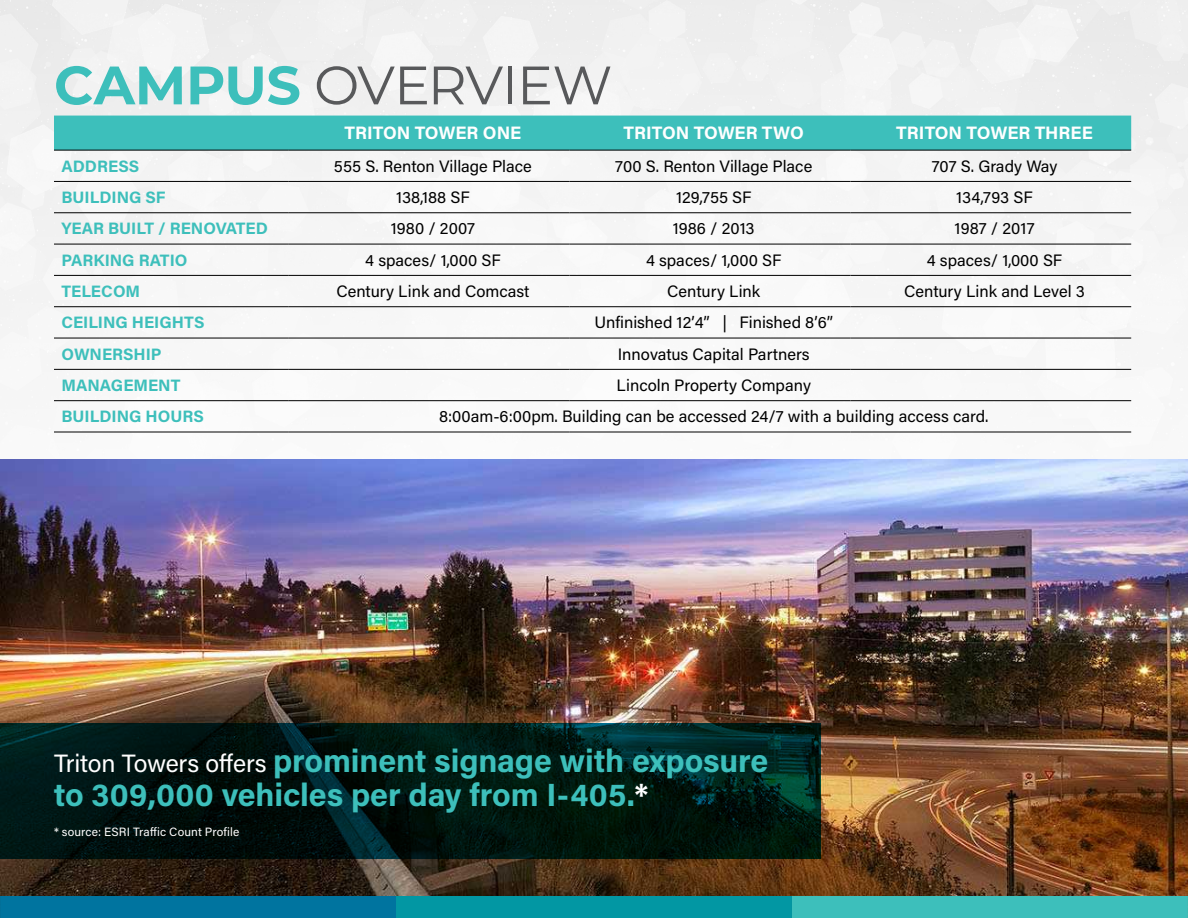
<style>
.page{position:relative;width:1188px;height:918px;background:#fff}
.page>*{position:absolute;margin:0;border:0;box-sizing:border-box;transform-origin:0 0}
.t1{font:54px "Montserrat";letter-spacing:-.025em;color:#58595b}
.t2{font:700 32.1px/33.9px "Acumin Pro";letter-spacing:-.005em;color:#3dbfbb}
.t3{font:700 18px "Acumin Pro";color:#fff}
.t4{font:16.5px "Acumin Pro";color:#000}
.t5{font:700 16.5px "Acumin Pro";color:#3dbfbb}
.t6{font:12px "Acumin Pro";letter-spacing:.01em;color:#fff}
.s1{font-weight:700;color:#3dbfbb}
.s2{font-weight:400;font-size:25.05px;color:#fff}
.s3{color:#fff}
</style>
<div class="page">
<img style="left:0;top:459px;width:1188px;height:437px">
<svg style="left:0;top:724px;width:821px;height:135px;background:#001814"></svg>
<div style="left:54px;top:116px;width:1077px;height:34px;background:#3dbfbb"></div>
<hr style="left:54px;top:150px;width:235px;height:1px;background:#000">
<hr style="left:289px;top:150px;width:281px;height:1px;background:#000">
<hr style="left:570px;top:150px;width:280px;height:1px;background:#000">
<hr style="left:850px;top:150px;width:281px;height:1px;background:#000">
<hr style="left:54px;top:181px;width:235px;height:1px;background:#000">
<hr style="left:289px;top:181px;width:281px;height:1px;background:#000">
<hr style="left:570px;top:181px;width:280px;height:1px;background:#000">
<hr style="left:850px;top:181px;width:281px;height:1px;background:#000">
<hr style="left:54px;top:212px;width:235px;height:1px;background:#000">
<hr style="left:289px;top:212px;width:281px;height:1px;background:#000">
<hr style="left:570px;top:212px;width:280px;height:1px;background:#000">
<hr style="left:850px;top:212px;width:281px;height:1px;background:#000">
<hr style="left:54px;top:244px;width:235px;height:1px;background:#000">
<hr style="left:289px;top:244px;width:281px;height:1px;background:#000">
<hr style="left:570px;top:244px;width:280px;height:1px;background:#000">
<hr style="left:850px;top:244px;width:281px;height:1px;background:#000">
<hr style="left:54px;top:275px;width:235px;height:1px;background:#000">
<hr style="left:289px;top:275px;width:281px;height:1px;background:#000">
<hr style="left:570px;top:275px;width:280px;height:1px;background:#000">
<hr style="left:850px;top:275px;width:281px;height:1px;background:#000">
<hr style="left:54px;top:306px;width:235px;height:1px;background:#000">
<hr style="left:289px;top:306px;width:281px;height:1px;background:#000">
<hr style="left:570px;top:306px;width:280px;height:1px;background:#000">
<hr style="left:850px;top:306px;width:281px;height:1px;background:#000">
<hr style="left:54px;top:338px;width:235px;height:1px;background:#000">
<hr style="left:289px;top:338px;width:281px;height:1px;background:#000">
<hr style="left:570px;top:338px;width:280px;height:1px;background:#000">
<hr style="left:850px;top:338px;width:281px;height:1px;background:#000">
<hr style="left:54px;top:369px;width:235px;height:1px;background:#000">
<hr style="left:289px;top:369px;width:281px;height:1px;background:#000">
<hr style="left:570px;top:369px;width:280px;height:1px;background:#000">
<hr style="left:850px;top:369px;width:281px;height:1px;background:#000">
<hr style="left:54px;top:400px;width:235px;height:1px;background:#000">
<hr style="left:289px;top:400px;width:281px;height:1px;background:#000">
<hr style="left:570px;top:400px;width:280px;height:1px;background:#000">
<hr style="left:850px;top:400px;width:281px;height:1px;background:#000">
<hr style="left:54px;top:432px;width:235px;height:1px;background:#000">
<hr style="left:289px;top:432px;width:281px;height:1px;background:#000">
<hr style="left:570px;top:432px;width:280px;height:1px;background:#000">
<hr style="left:850px;top:432px;width:281px;height:1px;background:#000">
<div style="left:0;top:896px;width:396px;height:22px;background:#00749f"></div>
<div style="left:792px;top:896px;width:396px;height:22px;background:#3dbfbb"></div>
<div style="left:396px;top:896px;width:396px;height:22px;background:#0297a3"></div>
<h1 class="t1" style="left:54px;top:48px;width:560px"><span class="s1">CAMPUS</span> OVERVIEW</h1>
<p class="t3" style="left:344px;top:121px;width:178px">TRITON TOWER ONE</p>
<p class="t3" style="left:624px;top:121px;width:182px">TRITON TOWER TWO</p>
<p class="t3" style="left:896px;top:121px;width:198px">TRITON TOWER THREE</p>
<p class="t5" style="left:61px;top:154px;width:79px">ADDRESS</p>
<p class="t4" style="left:334px;top:155px;width:199px">555 S. Renton Village Place</p>
<p class="t4" style="left:615px;top:155px;width:199px">700 S. Renton Village Place</p>
<p class="t4" style="left:932px;top:155px;width:127px">707 S. Grady Way</p>
<p class="t5" style="left:61px;top:186px;width:106px">BUILDING SF</p>
<p class="t4" style="left:396px;top:186px;width:75px">138,188 SF</p>
<p class="t4" style="left:676px;top:186px;width:77px">129,755 SF</p>
<p class="t4" style="left:956px;top:186px;width:78px">134,793 SF</p>
<p class="t5" style="left:61px;top:217px;width:208px">YEAR BUILT / RENOVATED</p>
<p class="t4" style="left:391px;top:217px;width:86px">1980 / 2007</p>
<p class="t4" style="left:673px;top:217px;width:83px">1986 / 2013</p>
<p class="t4" style="left:955px;top:217px;width:81px">1987 / 2017</p>
<p class="t5" style="left:62px;top:248px;width:127px">PARKING RATIO</p>
<p class="t4" style="left:365px;top:249px;width:137px">4 spaces/ 1,000 SF</p>
<p class="t4" style="left:646px;top:249px;width:137px">4 spaces/ 1,000 SF</p>
<p class="t4" style="left:927px;top:249px;width:137px">4 spaces/ 1,000 SF</p>
<p class="t5" style="left:62px;top:280px;width:80px">TELECOM</p>
<p class="t4" style="left:336px;top:280px;width:195px">Century Link and Comcast</p>
<p class="t4" style="left:667px;top:280px;width:94px">Century Link</p>
<p class="t4" style="left:904px;top:280px;width:182px">Century Link and Level 3</p>
<p class="t5" style="left:62px;top:311px;width:145px">CEILING HEIGHTS</p>
<p class="t4" style="left:595px;top:311px;width:240px">Unfinished 12’4” | Finished 8’6”</p>
<p class="t5" style="left:62px;top:342px;width:102px">OWNERSHIP</p>
<p class="t4" style="left:618px;top:343px;width:193px">Innovatus Capital Partners</p>
<p class="t5" style="left:62px;top:374px;width:121px">MANAGEMENT</p>
<p class="t4" style="left:617px;top:374px;width:196px">Lincoln Property Company</p>
<p class="t5" style="left:62px;top:405px;width:144px">BUILDING HOURS</p>
<p class="t4" style="left:439px;top:405px;width:551px">8:00am-6:00pm. Building can be accessed 24/7 with a building access card.</p>
<h2 class="t2" style="left:54px;top:742px;width:716px"><span class="s2">Triton Towers offers</span> prominent signage with exposure to 309,000 vehicles per day from I-405.<span class="s3">*</span></h2>
<p class="t6" style="left:54px;top:823px;width:187px">* source: ESRI Traffic Count Profile</p>
</div>
